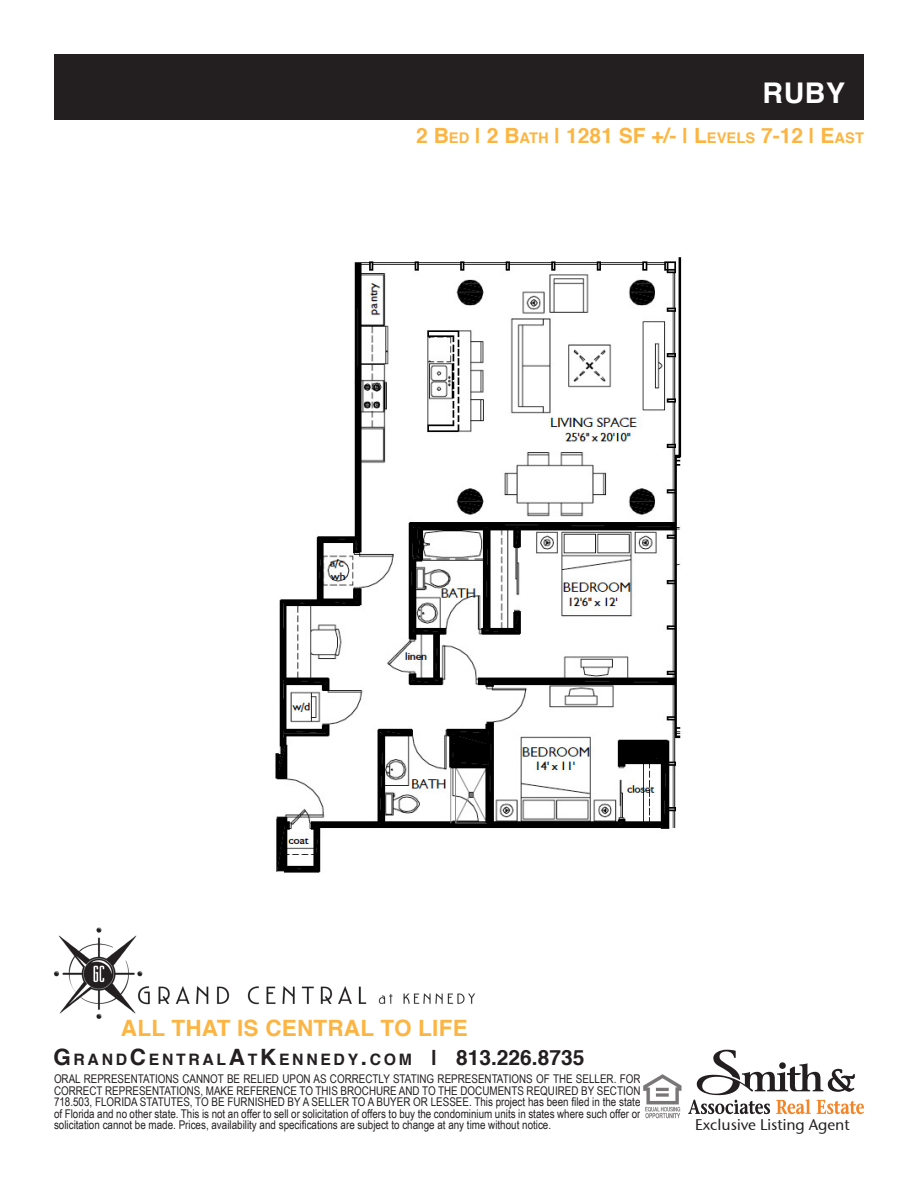
<style>
.page{position:relative;width:918px;height:1188px;background:#fff}
.page>*{position:absolute;margin:0;border:0;box-sizing:border-box;transform-origin:0 0}
.t1{font:700 28.5px "Helvetica";color:#fff}
.t2{font:700 22.5px "Helvetica";letter-spacing:.01em;color:#fcb542}
.t3{font:700 21px "Helvetica";color:#fcb542}
.t4{font:700 15.75px "Helvetica";letter-spacing:.17em;color:#231f20}
.t5{font:15.3px "Stone Sans ITCTT Medium";color:#231f20}
.t6{font:12px/11.6px "Arial Narrow";color:#231f20;text-align:justify}
.s1{font-size:14.7px}
.s2{font-size:22.5px}
.s3{font-size:21px}
</style>
<div class="page">
<div style="left:54px;top:54px;width:810px;height:65px;background:#231f20"></div>
<svg style="left:688px;top:1050px;width:176px;height:64px"></svg>
<div style="left:779px;top:1062px;width:7px;height:7px;background:#231f20;border-radius:50%"></div>
<img style="left:275px;top:257px;width:407px;height:616px">
<img style="left:643px;top:1074px;width:39px;height:45px">
<img style="left:54px;top:927px;width:422px;height:92px">
<p class="t1" style="left:763px;top:70px;width:84px">RUBY</p>
<p class="t3" style="left:416px;top:119px;width:449px">2 B<span class="s1">ED</span> | 2 B<span class="s1">ATH</span> | 1281 SF +/- | L<span class="s1">EVELS</span> 7-12 | E<span class="s1">AST</span></p>
<p class="t2" style="left:121px;top:1010px;width:348px">ALL THAT IS CENTRAL TO LIFE</p>
<p class="t4" style="left:53px;top:1047px;width:533px"><span class="s2">G</span>RAND<span class="s2">C</span>ENTRAL<span class="s2">A</span>T<span class="s2">K</span>ENNEDY<span class="s2">.</span>COM <span class="s3">| 813.226.8735</span></p>
<p class="t6" style="left:54px;top:1073px;width:588px">ORAL REPRESENTATIONS CANNOT BE RELIED UPON AS CORRECTLY STATING REPRESENTATIONS OF THE SELLER. FOR CORRECT REPRESENTATIONS, MAKE REFERENCE TO THIS BROCHURE AND TO THE DOCUMENTS REQUIRED BY SECTION 718.503, FLORIDA STATUTES, TO BE FURNISHED BY A SELLER TO A BUYER OR LESSEE. This project has been filed in the state of Florida and no other state. This is not an offer to sell or solicitation of offers to buy the condominium units in states where such offer or solicitation cannot be made. Prices, availability and specifications are subject to change at any time without notice.</p>
<p class="t5" style="left:695px;top:1115px;width:156px">Exclusive Listing Agent</p>
</div>
